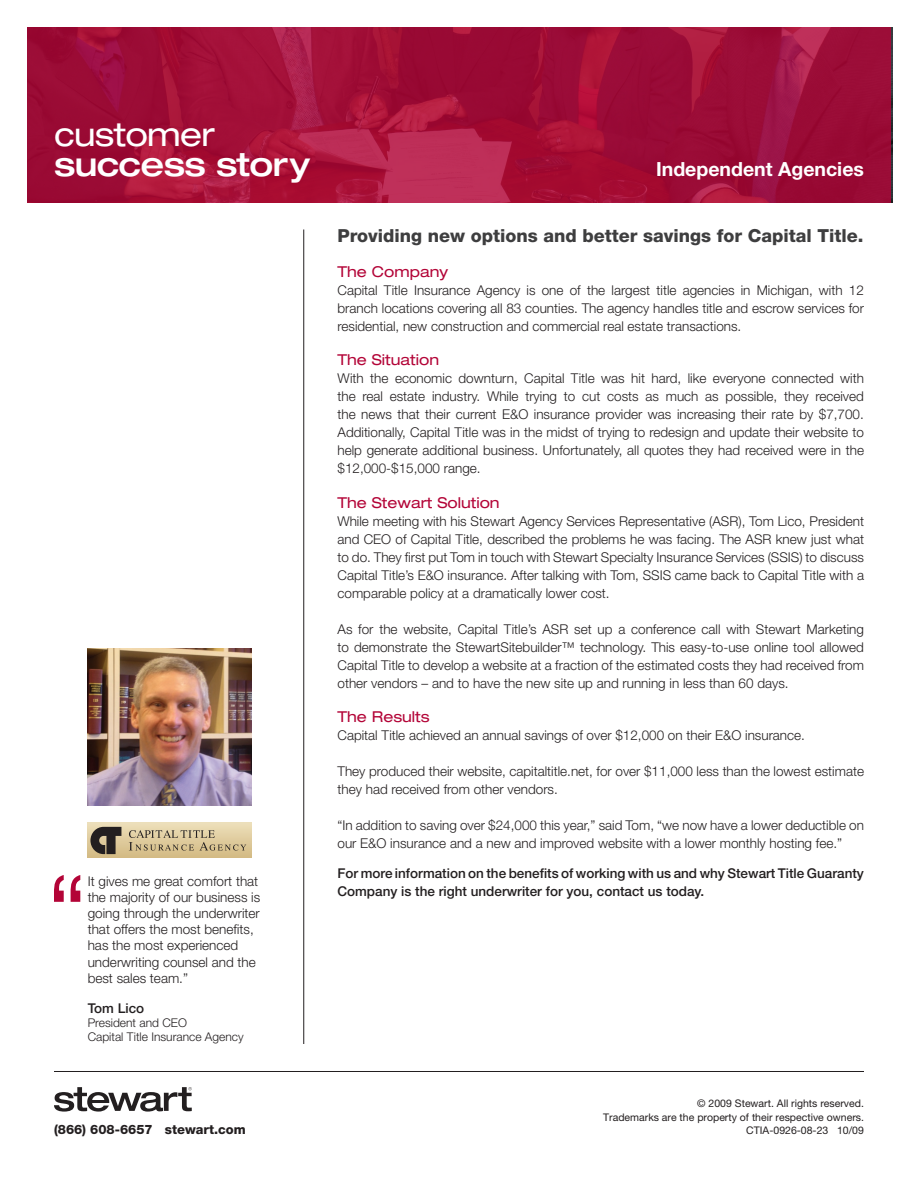
<style>
.page{position:relative;width:918px;height:1188px;background:#fff}
.page>*{position:absolute;margin:0;border:0;box-sizing:border-box;transform-origin:0 0}
.t1{font:500 expanded 33px/30px "Helvetica Neue LT Pro";letter-spacing:-.02em;color:#fff}
.Segment_Header{font:700 19.5px "Helvetica Neue LT Pro";color:#fff}
.Headline{font:800 18px "Helvetica Neue LT Pro";color:#3e3e3f}
.Subheader{font:expanded 15px "Helvetica Neue LT Pro";color:#b30437}
.Body{font:300 13.5px/18px "Helvetica Neue LT Pro";color:#231f20;text-align:justify}
.Body-2{font:500 13.5px/18px "Helvetica Neue LT Pro";color:#231f20}
.Quote_Name{font:500 13.5px "Helvetica Neue LT Pro";color:#231f20}
.Contact_Info{font:800 12.9px "Helvetica Neue LT Pro";color:#231f20}
.QuoteTitle{font:300 12px/14.4px "Helvetica Neue LT Pro";color:#231f20}
.Copyright{font:10.5px "Helvetica Neue LT Pro";color:#231f20}
.s1{font-weight:400}
</style>
<div class="page">
<svg style="left:27px;top:27px;width:864px;height:175px;fill:#9c0c36"></svg>
<hr style="left:303px;top:230px;width:1px;height:814px;background:#231f20">
<hr style="left:54px;top:1071px;width:810px;height:1px;background:#231f20">
<svg style="left:54px;top:1087px;width:138px;height:25px"></svg>
<svg style="left:54px;top:875px;width:26px;height:27px"></svg>
<div style="left:88px;top:823px;width:164px;height:34px;background:linear-gradient(to bottom,#eddeb9,#d4bb85)"></div>
<svg style="left:90px;top:827px;width:31px;height:27px"></svg>
<svg style="left:129px;top:830px;width:117px;height:21px"></svg>
<img style="left:88px;top:648px;width:164px;height:157px">
<p class="t1" style="left:54px;top:118px;width:257px"><span class="s1">customer </span>success story</p>
<p class="Body" style="left:88px;top:872px;width:174px;line-height:16.2px;text-align:left">It gives me great comfort that the majority of our business is going through the underwriter that offers the most benefits, has the most experienced underwriting counsel and the best sales team.”</p>
<p class="Quote_Name" style="left:88px;top:1000px;width:58px">Tom Lico</p>
<p class="QuoteTitle" style="left:88px;top:1015px;width:157px">President and CEO<br>Capital Title Insurance Agency</p>
<p class="Segment_Header" style="left:656px;top:156px;width:209px">Independent Agencies</p>
<p class="Headline" style="left:338px;top:225px;width:528px">Providing new options and better savings for Capital Title.</p>
<p class="Subheader" style="left:338px;top:263px;width:112px">The Company</p>
<p class="Body" style="left:338px;top:281px;width:528px">Capital Title Insurance Agency is one of the largest title agencies in Michigan, with 12 branch locations covering all 83 counties. The agency handles title and escrow services for residential, new construction and commercial real estate transactions.</p>
<p class="Subheader" style="left:338px;top:351px;width:103px">The Situation</p>
<p class="Body" style="left:338px;top:369px;width:528px">With the economic downturn, Capital Title was hit hard, like everyone connected with the real estate industry. While trying to cut costs as much as possible, they received the news that their current E&amp;O insurance provider was increasing their rate by $7,700.<br>Additionally, Capital Title was in the midst of trying to redesign and update their website to help generate additional business. Unfortunately, all quotes they had received were in the $12,000-$15,000 range.</p>
<p class="Subheader" style="left:338px;top:494px;width:164px">The Stewart Solution</p>
<p class="Body" style="left:338px;top:512px;width:528px">While meeting with his Stewart Agency Services Representative (ASR), Tom Lico, President and CEO of Capital Title, described the problems he was facing. The ASR knew just what to do. They first put Tom in touch with Stewart Specialty Insurance Services (SSIS) to discuss Capital Title’s E&amp;O insurance. After talking with Tom, SSIS came back to Capital Title with a comparable policy at a dramatically lower cost.</p>
<p class="Body" style="left:338px;top:620px;width:528px">As for the website, Capital Title’s ASR set up a conference call with Stewart Marketing to demonstrate the StewartSitebuilder™ technology. This easy-to-use online tool allowed Capital Title to develop a website at a fraction of the estimated costs they had received from other vendors – and to have the new site up and running in less than 60 days.</p>
<p class="Subheader" style="left:338px;top:708px;width:94px">The Results</p>
<p class="Body" style="left:338px;top:726px;width:469px">Capital Title achieved an annual savings of over $12,000 on their E&amp;O insurance.</p>
<p class="Body" style="left:338px;top:762px;width:528px">They produced their website, capitaltitle.net, for over $11,000 less than the lowest estimate they had received from other vendors.</p>
<p class="Body" style="left:338px;top:816px;width:528px">“In addition to saving over $24,000 this year,” said Tom, “we now have a lower deductible on our E&amp;O insurance and a new and improved website with a lower monthly hosting fee.”</p>
<p class="Body-2" style="left:338px;top:864px;width:528px">For more information on the benefits of working with us and why Stewart Title Guaranty<br>Company is the right underwriter for you, contact us today.</p>
<p class="Copyright" style="left:697px;top:1097px;width:168px">© 2009 Stewart. All rights reserved.</p>
<p class="Copyright" style="left:603px;top:1111px;width:262px">Trademarks are the property of their respective owners.</p>
<p class="Contact_Info" style="left:54px;top:1122px;width:193px">(866) 608-6657 stewart.com</p>
<p class="Copyright" style="left:746px;top:1124px;width:119px">CTIA-0926-08-23 10/09</p>
</div>
